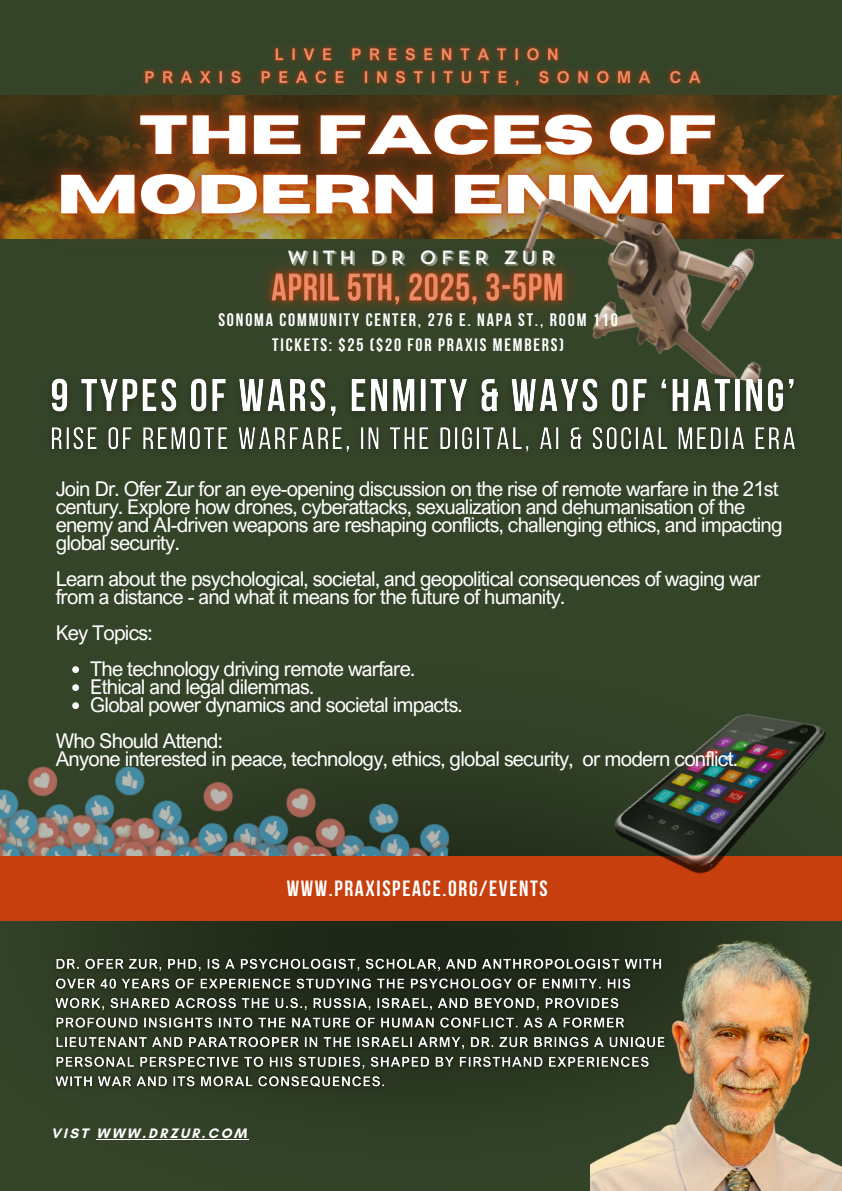
<style>
.page{position:relative;width:842px;height:1191px;background:#fff}
.page>*{position:absolute;margin:0;border:0;box-sizing:border-box;transform-origin:0 0}
.t1{font:700 22px "Bebas Neue";letter-spacing:.075em;color:#fff}
.t2{font:20.4px/18px "Arial Nova";letter-spacing:-.04em;color:#fff}
.t3{font:19px "Trend Sans Four";letter-spacing:.17em;color:#fcfcf8}
.t4{font:700 18px/24.8px "Bebas Neue";letter-spacing:.1em;color:#fff;text-align:center}
.t5{font:700 14px "Glacial Indifference";letter-spacing:.17em;color:#fff}
</style>
<div class="page">
<div style="left:0;top:0;width:842px;height:1190px;background:#344429"></div>
<img style="left:0;top:781px;width:596px;height:409px">
<img style="left:591px;top:920px;width:251px;height:270px">
<img style="left:0;top:766px;width:453px;height:90px">
<div style="left:0;top:856px;width:842px;height:64px;background:#c63f0d"></div>
<img style="left:267px;top:299px;width:218px;height:9px">
<img style="left:0;top:45px;width:841px;height:254px">
<img style="left:485px;top:191px;width:326px;height:177px">
<img style="left:596px;top:713px;width:230px;height:161px">
<img style="left:52px;top:368px;width:743px;height:84px">
<hr style="left:97px;top:1138px;width:152px;height:1px;background:#fff">
<svg style="left:72px;top:666px;width:7px;height:7px"></svg>
<svg style="left:72px;top:684px;width:7px;height:7px"></svg>
<svg style="left:72px;top:702px;width:7px;height:7px"></svg>
<img style="left:49px;top:952px;width:622px;height:142px">
<p class="t3" style="left:287px;top:249px;width:270px">WITH DR OFER ZUR</p>
<p class="t4" style="left:218px;top:309px;width:401px">SONOMA COMMUNITY CENTER, 276 E. NAPA ST., ROOM 110<br>TICKETS: $25 ($20 FOR PRAXIS MEMBERS)</p>
<h5 class="t2" style="left:56px;top:479px;width:728px">Join Dr. Ofer Zur for an eye-opening discussion on the rise of remote warfare in the 21st century. Explore how drones, cyberattacks, sexualization and dehumanisation of the enemy and AI-driven weapons are reshaping conflicts, challenging ethics, and impacting global security.</h5>
<h4 class="t2" style="left:56px;top:569px;width:706px">Learn about the psychological, societal, and geopolitical consequences of waging war from a distance - and what it means for the future of humanity.</h4>
<h4 class="t2" style="left:56px;top:623px;width:98px">Key Topics:</h4>
<h4 class="t2" style="left:90px;top:659px;width:326px">The technology driving remote warfare.</h4>
<p class="t2" style="left:90px;top:677px;width:225px">Ethical and legal dilemmas.</p>
<p class="t2" style="left:90px;top:695px;width:374px">Global power dynamics and societal impacts.</p>
<p class="t2" style="left:56px;top:731px;width:684px">Who Should Attend:<br>Anyone interested in peace, technology, ethics, global security, or modern conflict.</p>
<p class="t1" style="left:287px;top:879px;width:263px">WWW.PRAXISPEACE.ORG/EVENTS</p>
<h5 class="t5" style="left:51px;top:1124px;width:197px">VIST WWW.DRZUR.COM</h5>
</div>
